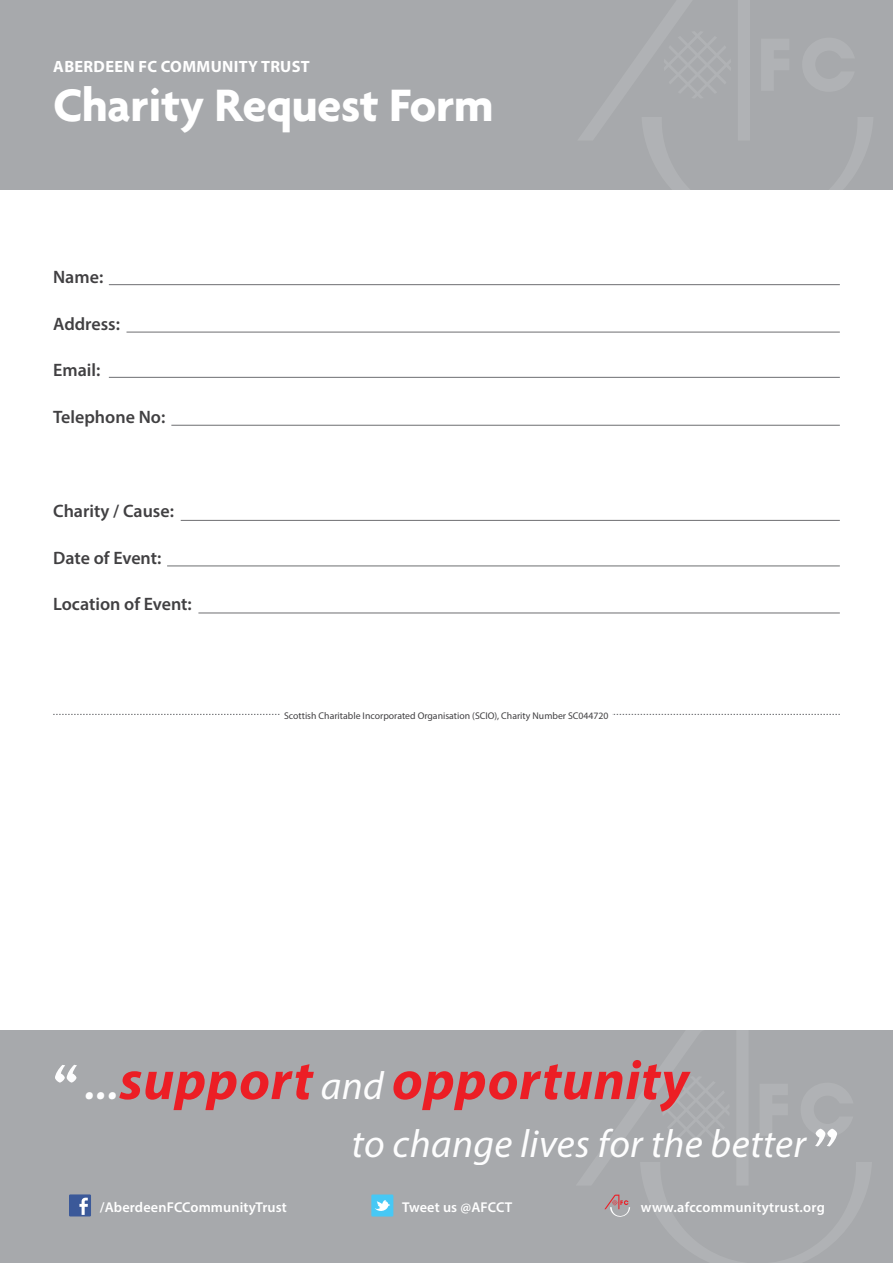
<style>
.page{position:relative;width:893px;height:1263px;background:#fff}
.page>*{position:absolute;margin:0;border:0;box-sizing:border-box;transform-origin:0 0}
.t1{font:italic 700 55.8px "Myriad Pro";letter-spacing:.01em;color:#ed1d24}
.t2{font:700 49.05px "Agenda";letter-spacing:-.01em;color:#fff}
.t3{font:italic 39.3px "Myriad Pro";letter-spacing:.01em;color:#fff}
.t4{font:600 18px "Myriad Pro";color:#414042}
.t5{font:700 16.35px "Myriad Pro";letter-spacing:.02em;color:#fff}
.t6{font:600 14.25px "Myriad Pro";letter-spacing:.01em;color:#fff}
.t7{font:9.75px "Myriad Pro";color:#414042}
.s1{font-family:"Agenda";font-style:normal;font-size:58.95px;color:#fff}
.s2{font-size:39.3px;color:#fff}
.s3{font-weight:400;font-size:39.3px;color:#fff}
.s4{font-family:"Agenda";font-weight:700;font-style:normal;font-size:58.95px}
</style>
<div class="page">
<div style="left:0;top:0;width:893px;height:190px;background:#a7a9ac"></div>
<hr style="left:109px;top:284px;width:731px;height:1px;background:#6d6e71">
<hr style="left:126px;top:332px;width:714px;height:1px;background:#6d6e71">
<hr style="left:109px;top:377px;width:731px;height:1px;background:#6d6e71">
<hr style="left:171px;top:425px;width:669px;height:1px;background:#6d6e71">
<hr style="left:181px;top:520px;width:659px;height:1px;background:#6d6e71">
<hr style="left:167px;top:566px;width:673px;height:1px;background:#6d6e71">
<hr style="left:198px;top:613px;width:642px;height:1px;background:#6d6e71">
<div style="left:0;top:1030px;width:893px;height:233px;background:#a7a9ac"></div>
<div style="left:69px;top:1194px;width:22px;height:22px;background:#3b5999"></div>
<svg style="left:79px;top:1198px;width:9px;height:17px"></svg>
<div style="left:371px;top:1194px;width:22px;height:22px;background:#47c8f5"></div>
<svg style="left:375px;top:1200px;width:15px;height:11px"></svg>
<svg style="left:53px;top:714px;width:787px;height:1px"></svg>
<div style="left:280px;top:711px;width:332px;height:17px;background:#fff"></div>
<p class="t5" style="left:53px;top:56px;width:258px">ABERDEEN FC COMMUNITY TRUST</p>
<h2 class="t2" style="left:53px;top:75px;width:442px">Charity Request Form</h2>
<p class="t4" style="left:53px;top:265px;width:52px">Name:</p>
<p class="t4" style="left:53px;top:312px;width:68px">Address:</p>
<p class="t4" style="left:53px;top:359px;width:49px">Email:</p>
<p class="t4" style="left:53px;top:406px;width:114px">Telephone No:</p>
<p class="t4" style="left:53px;top:499px;width:122px">Charity / Cause:</p>
<p class="t4" style="left:53px;top:546px;width:110px">Date of Event:</p>
<p class="t4" style="left:53px;top:593px;width:140px">Location of Event:</p>
<p class="t7" style="left:284px;top:709px;width:326px">Scottish Charitable Incorporated Organisation (SCIO), Charity Number SC044720</p>
<h1 class="t1" style="left:54px;top:1044px;width:637px"><span class="s1">“</span> <span class="s2">...</span>support <span class="s3">and</span> opportunity</h1>
<h3 class="t3" style="left:352px;top:1119px;width:488px">to change lives for the better <span class="s4">”</span></h3>
<p class="t6" style="left:100px;top:1198px;width:189px">/AberdeenFCCommunityTrust</p>
<p class="t6" style="left:402px;top:1198px;width:112px">Tweet us @AFCCT</p>
<p class="t6" style="left:641px;top:1198px;width:186px">www.afccommunitytrust.org</p>
</div>
